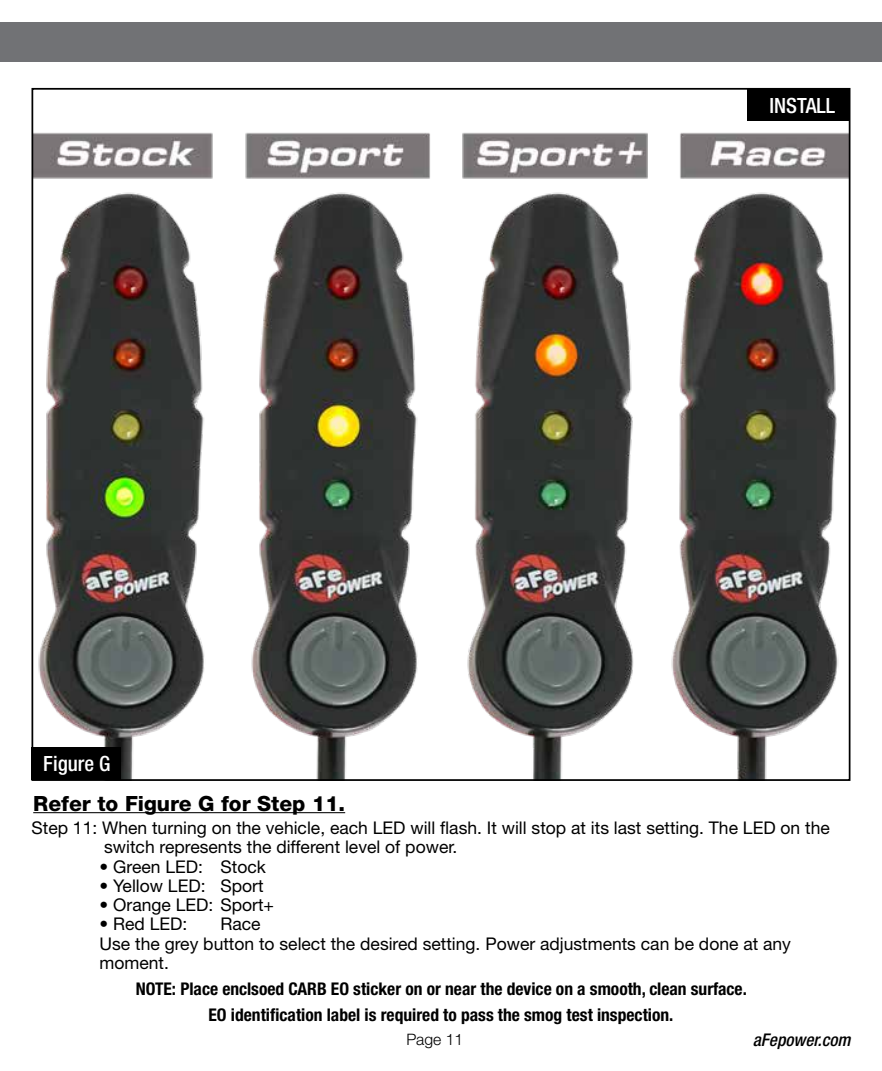
<style>
.page{position:relative;width:882px;height:1071px;background:#fff}
.page>*{position:absolute;margin:0;border:0;box-sizing:border-box;transform-origin:0 0}
.t1{font:800 21px "Helvetica Neue";color:#000}
.t2{font:500 condensed 21px "Helvetica Neue";color:#fff}
.t3{font:17.5px/19.2px "Helvetica Neue";color:#000}
.t4{font:700 condensed 17.5px/26.2px "Helvetica Neue";color:#000;text-align:center}
.t5{font:italic 500 condensed 17.5px "Helvetica Neue";color:#000}
.t6{font:300 15.75px "Helvetica Neue";color:#000}
</style>
<div class="page">
<img style="left:35px;top:132px;width:812px;height:646px">
<hr style="left:33px;top:812px;width:312px;height:1px;background:#000">
<div style="left:32px;top:747px;width:89px;height:33px;background:#000"></div>
<div style="left:747px;top:88px;width:103px;height:33px;background:#000"></div>
<div style="left:0;top:23px;width:882px;height:39px;background:#717275"></div>
<p class="t2" style="left:43px;top:751px;width:69px">Figure G</p>
<p class="t2" style="left:770px;top:93px;width:67px">INSTALL</p>
<p class="t1" style="left:33px;top:791px;width:313px">Refer to Figure G for Step 11.</p>
<p class="t3" style="left:104px;top:818px;width:727px;text-indent:-73px">Step 11: When turning on the vehicle, each LED will flash. It will stop at its last setting. The LED on the switch represents the different level of power.</p>
<p class="t3" style="left:100px;top:856px;width:168px">• Green LED: Stock</p>
<p class="t3" style="left:100px;top:876px;width:165px">• Yellow LED: Sport</p>
<p class="t3" style="left:100px;top:895px;width:176px">• Orange LED: Sport+</p>
<p class="t3" style="left:100px;top:914px;width:89px">• Red LED:</p>
<p class="t3" style="left:100px;top:914px;width:693px;text-indent:121px">Race<br>Use the grey button to select the desired setting. Power adjustments can be done at any moment.</p>
<p class="t4" style="left:136px;top:975px;width:613px">NOTE: Place enclsoed CARB EO sticker on or near the device on a smooth, clean surface.<br>EO identification label is required to pass the smog test inspection.</p>
<p class="t6" style="left:406px;top:1030px;width:58px">Page 11</p>
<p class="t5" style="left:753px;top:1029px;width:99px">aFepower.com</p>
</div>
